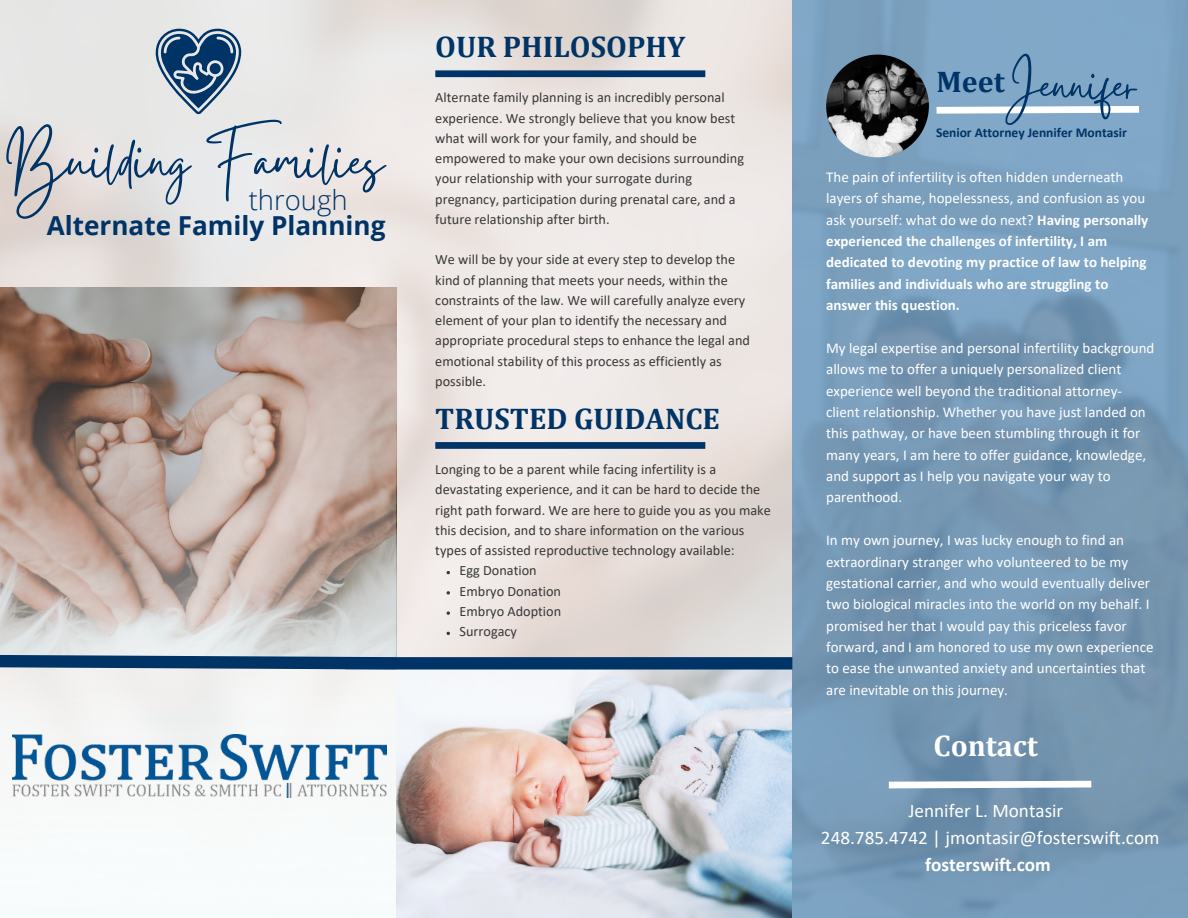
<style>
.page{position:relative;width:1188px;height:918px;background:#fff}
.page>*{position:absolute;margin:0;border:0;box-sizing:border-box;transform-origin:0 0}
.t1{font:68.55px "Gistesy";color:#036}
.t2{font:58.65px "Gistesy";color:#036}
.t3{font:700 30px "Cambria";color:#036}
.t4{font:700 30px "Cambria";color:#fff}
.t5{font:300 27.45px "Open Sans";color:#036}
.t6{font:700 26.1px "Open Sans";color:#036}
.t7{font:19.2px "Calibri";color:#fff}
.t8{font:700 19.2px "Calibri";color:#fff}
.t9{font:15px/21.3px "Calibri";color:#fff}
.t10{font:700 15px/21.3px "Calibri";color:#fff}
.t11{font:14.25px/20.2px "Calibri";color:#383838}
.t12{font:700 13.5px "Calibri";color:#036}
.s1{font-weight:400}
</style>
<div class="page">
<img style="left:0;top:0;width:792px;height:657px">
<img style="left:396px;top:670px;width:396px;height:248px">
<div style="left:345px;top:657px;width:448px;height:13px;background:#036"></div>
<svg style="left:792px;top:0;width:396px;height:918px;background:#779bb8"></svg>
<svg style="left:930px;top:103px;width:216px;height:14px"></svg>
<img style="left:0;top:287px;width:396px;height:58px">
<img style="left:0;top:345px;width:396px;height:390px">
<svg style="left:0;top:649px;width:408px;height:27px"></svg>
<svg style="left:882px;top:777px;width:216px;height:15px"></svg>
<img style="left:12px;top:735px;width:375px;height:63px">
<svg style="left:156px;top:29px;width:85px;height:85px;background:#728ca5"></svg>
<img style="left:826px;top:55px;width:103px;height:102px;border-radius:50%">
<div style="left:435px;top:70px;width:270px;height:7px;background:#036"></div>
<svg style="left:447px;top:591px;width:3px;height:4px"></svg>
<svg style="left:447px;top:611px;width:3px;height:4px"></svg>
<div style="left:435px;top:442px;width:270px;height:7px;background:#036"></div>
<p class="t1" style="left:6px;top:114px;width:379px">Building Families</p>
<p class="t5" style="left:249px;top:181px;width:100px">through</p>
<p class="t6" style="left:47px;top:207px;width:340px">Alternate Family Planning</p>
<p class="t3" style="left:435px;top:29px;width:251px">OUR PHILOSOPHY</p>
<p class="t11" style="left:435px;top:89px;width:310px">Alternate family planning is an incredibly personal experience. We strongly believe that you know best what will work for your family, and should be empowered to make your own decisions surrounding your relationship with your surrogate during pregnancy, participation during prenatal care, and a future relationship after birth.</p>
<p class="t11" style="left:435px;top:251px;width:316px">We will be by your side at every step to develop the kind of planning that meets your needs, within the constraints of the law. We will carefully analyze every element of your plan to identify the necessary and appropriate procedural steps to enhance the legal and emotional stability of this process as efficiently as possible.</p>
<p class="t3" style="left:435px;top:400px;width:286px">TRUSTED GUIDANCE</p>
<p class="t11" style="left:435px;top:461px;width:337px">Longing to be a parent while facing infertility is a devastating experience, and it can be hard to decide the right path forward. We are here to guide you as you make this decision, and to share information on the various types of assisted reproductive technology available:</p>
<p class="t11" style="left:460px;top:562px;width:79px">Egg Donation</p>
<p class="t11" style="left:460px;top:582px;width:103px">Embryo Donation</p>
<p class="t11" style="left:460px;top:602px;width:103px">Embryo Adoption</p>
<p class="t11" style="left:460px;top:623px;width:59px">Surrogacy</p>
<p class="t2" style="left:1011px;top:45px;width:125px">Jennifer</p>
<p class="t3" style="left:937px;top:64px;width:70px">Meet</p>
<p class="t12" style="left:936px;top:127px;width:192px">Senior Attorney Jennifer Montasir</p>
<p class="t10" style="left:826px;top:167px;width:324px"><span class="s1">The pain of infertility is often hidden underneath layers of shame, hopelessness, and confusion as you ask yourself: what do we do next?</span> Having personally experienced the challenges of infertility, I am dedicated to devoting my practice of law to helping families and individuals who are struggling to answer this question.</p>
<p class="t9" style="left:826px;top:338px;width:330px">My legal expertise and personal infertility background allows me to offer a uniquely personalized client experience well beyond the traditional attorney&shy;client relationship. Whether you have just landed on this pathway, or have been stumbling through it for many years, I am here to offer guidance, knowledge, and support as I help you navigate your way to parenthood.</p>
<p class="t9" style="left:826px;top:531px;width:329px">In my own journey, I was lucky enough to find an extraordinary stranger who volunteered to be my gestational carrier, and who would eventually deliver two biological miracles into the world on my behalf. I promised her that I would pay this priceless favor forward, and I am honored to use my own experience to ease the unwanted anxiety and uncertainties that are inevitable on this journey.</p>
<p class="t4" style="left:934px;top:728px;width:106px">Contact</p>
<p class="t7" style="left:908px;top:802px;width:156px">Jennifer L. Montasir</p>
<p class="t7" style="left:821px;top:829px;width:340px">248.785.4742 | jmontasir@fosterswift.com</p>
<p class="t8" style="left:925px;top:856px;width:127px">fosterswift.com</p>
</div>
